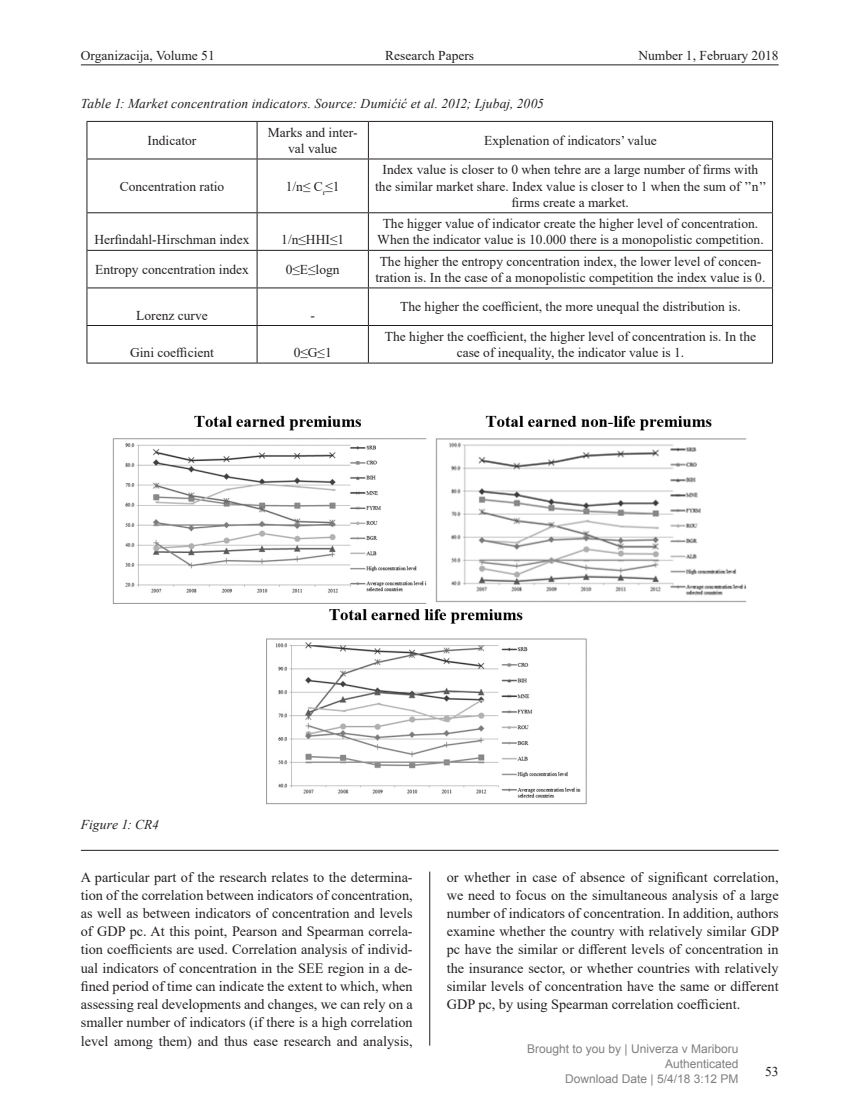
<style>
.page{position:relative;width:851px;height:1106px;background:#fff}
.page>*{position:absolute;margin:0;border:0;box-sizing:border-box;transform-origin:0 0}
.Besedilo{font:14.25px/18.1px "Times New Roman";color:#231f20;text-align:justify}
.t1{font:13.5px/16.2px "Times New Roman";color:#231f20;text-align:center}
.Oznaka_tabele__slike{font:italic 13.5px "Times New Roman";letter-spacing:.01em;color:#231f20}
.t2{font:12px/15px "Arial";color:#808080;text-align:right}
</style>
<div class="page">
<hr style="left:81px;top:64px;width:697px;height:1px;background:#231f20">
<hr style="left:87px;top:121px;width:170px;height:1px;background:#231f20">
<hr style="left:87px;top:122px;width:1px;height:37px;background:#231f20">
<hr style="left:257px;top:121px;width:111px;height:1px;background:#231f20">
<hr style="left:257px;top:122px;width:1px;height:37px;background:#231f20">
<hr style="left:368px;top:121px;width:404px;height:1px;background:#231f20">
<hr style="left:368px;top:122px;width:1px;height:37px;background:#231f20">
<hr style="left:772px;top:122px;width:1px;height:37px;background:#231f20">
<hr style="left:87px;top:159px;width:170px;height:1px;background:#231f20">
<hr style="left:87px;top:159px;width:1px;height:53px;background:#231f20">
<hr style="left:257px;top:159px;width:111px;height:1px;background:#231f20">
<hr style="left:257px;top:159px;width:1px;height:53px;background:#231f20">
<hr style="left:368px;top:159px;width:404px;height:1px;background:#231f20">
<hr style="left:368px;top:159px;width:1px;height:53px;background:#231f20">
<hr style="left:772px;top:159px;width:1px;height:53px;background:#231f20">
<hr style="left:87px;top:212px;width:170px;height:1px;background:#231f20">
<hr style="left:87px;top:213px;width:1px;height:37px;background:#231f20">
<hr style="left:257px;top:212px;width:111px;height:1px;background:#231f20">
<hr style="left:257px;top:213px;width:1px;height:37px;background:#231f20">
<hr style="left:368px;top:212px;width:404px;height:1px;background:#231f20">
<hr style="left:368px;top:213px;width:1px;height:37px;background:#231f20">
<hr style="left:772px;top:213px;width:1px;height:37px;background:#231f20">
<hr style="left:87px;top:250px;width:170px;height:1px;background:#231f20">
<hr style="left:87px;top:251px;width:1px;height:36px;background:#231f20">
<hr style="left:257px;top:250px;width:111px;height:1px;background:#231f20">
<hr style="left:257px;top:251px;width:1px;height:36px;background:#231f20">
<hr style="left:368px;top:250px;width:404px;height:1px;background:#231f20">
<hr style="left:368px;top:251px;width:1px;height:36px;background:#231f20">
<hr style="left:772px;top:251px;width:1px;height:36px;background:#231f20">
<hr style="left:87px;top:287px;width:170px;height:1px;background:#231f20">
<hr style="left:87px;top:288px;width:1px;height:37px;background:#231f20">
<hr style="left:257px;top:287px;width:111px;height:1px;background:#231f20">
<hr style="left:257px;top:288px;width:1px;height:37px;background:#231f20">
<hr style="left:368px;top:287px;width:404px;height:1px;background:#231f20">
<hr style="left:368px;top:288px;width:1px;height:37px;background:#231f20">
<hr style="left:772px;top:288px;width:1px;height:37px;background:#231f20">
<hr style="left:87px;top:325px;width:170px;height:1px;background:#231f20">
<hr style="left:87px;top:326px;width:1px;height:37px;background:#231f20">
<hr style="left:257px;top:325px;width:111px;height:1px;background:#231f20">
<hr style="left:257px;top:326px;width:1px;height:37px;background:#231f20">
<hr style="left:368px;top:325px;width:404px;height:1px;background:#231f20">
<hr style="left:368px;top:326px;width:1px;height:37px;background:#231f20">
<hr style="left:772px;top:326px;width:1px;height:37px;background:#231f20">
<hr style="left:87px;top:363px;width:170px;height:1px;background:#231f20">
<hr style="left:257px;top:363px;width:111px;height:1px;background:#231f20">
<hr style="left:368px;top:363px;width:404px;height:1px;background:#231f20">
<img style="left:112px;top:415px;width:635px;height:390px">
<hr style="left:429px;top:871px;width:1px;height:174px;background:#231f20">
<hr style="left:81px;top:850px;width:697px;height:1px;background:#231f20">
<p class="t1" style="left:81px;top:47px;width:135px">Organizacija, Volume 51</p>
<p class="t1" style="left:385px;top:47px;width:90px">Research Papers</p>
<p class="t1" style="left:638px;top:47px;width:142px">Number 1, February 2018</p>
<p class="Oznaka_tabele__slike" style="left:81px;top:94px;width:464px">Table 1: Market concentration indicators. Source: Dumićić et al. 2012; Ljubaj, 2005</p>
<p class="t1" style="left:148px;top:132px;width:50px">Indicator</p>
<p class="t1" style="left:268px;top:124px;width:91px">Marks and inter&shy;val value</p>
<p class="t1" style="left:484px;top:132px;width:174px">Explenation of indicators’ value</p>
<p class="t1" style="left:120px;top:177px;width:106px">Concentration ratio</p>
<p class="t1" style="left:286px;top:177px;width:55px">1/n≤ C<sub>r</sub>≤1</p>
<p class="t1" style="left:375px;top:161px;width:393px">Index value is closer to 0 when tehre are a large number of firms with the similar market share. Index value is closer to 1 when the sum of ’’n’’ firms create a market.</p>
<p class="t1" style="left:94px;top:231px;width:156px">Herfindahl-Hirschman index</p>
<p class="t1" style="left:281px;top:231px;width:64px">1/n≤HHI≤1</p>
<p class="t1" style="left:377px;top:215px;width:388px">The higger value of indicator create the higher level of concentration.<br>When the indicator value is 10.000 there is a monopolistic competition.</p>
<p class="t1" style="left:95px;top:261px;width:155px">Entropy concentration index</p>
<p class="t1" style="left:286px;top:261px;width:55px">0≤E≤logn</p>
<p class="t1" style="left:375px;top:253px;width:391px">The higher the entropy concentration index, the lower level of concen&shy;tration is. In the case of a monopolistic competition the index value is 0.</p>
<p class="t1" style="left:136px;top:306px;width:73px">Lorenz curve</p>
<p class="t1" style="left:310px;top:306px;width:6px">-</p>
<p class="t1" style="left:400px;top:298px;width:342px">The higher the coefficient, the more unequal the distribution is.</p>
<p class="t1" style="left:130px;top:344px;width:85px">Gini coefficient</p>
<p class="t1" style="left:293px;top:344px;width:40px">0≤G≤1</p>
<p class="t1" style="left:385px;top:328px;width:372px">The higher the coefficient, the higher level of concentration is. In the case of inequality, the indicator value is 1.</p>
<p class="Oznaka_tabele__slike" style="left:81px;top:815px;width:79px">Figure 1: CR4</p>
<p class="Besedilo" style="left:81px;top:867px;width:333px">A particular part of the research relates to the determina&shy;tion of the correlation between indicators of concentration, as well as between indicators of concentration and levels of GDP pc. At this point, Pearson and Spearman correla&shy;tion coefficients are used. Correlation analysis of individ&shy;ual indicators of concentration in the SEE region in a de&shy;fined period of time can indicate the extent to which, when assessing real developments and changes, we can rely on a smaller number of indicators (if there is a high correlation level among them) and thus ease research and analysis,</p>
<p class="Besedilo" style="left:446px;top:867px;width:334px">or whether in case of absence of significant correlation, we need to focus on the simultaneous analysis of a large number of indicators of concentration. In addition, authors examine whether the country with relatively similar GDP pc have the similar or different levels of concentration in the insurance sector, or whether countries with relatively similar levels of concentration have the same or different GDP pc, by using Spearman correlation coefficient.</p>
<p class="t2" style="left:527px;top:1042px;width:213px">Brought to you by | Univerza v Mariboru<br>Authenticated<br>Download Date | 5/4/18 3:12 PM</p>
<p class="t1" style="left:765px;top:1063px;width:15px">53</p>
</div>
